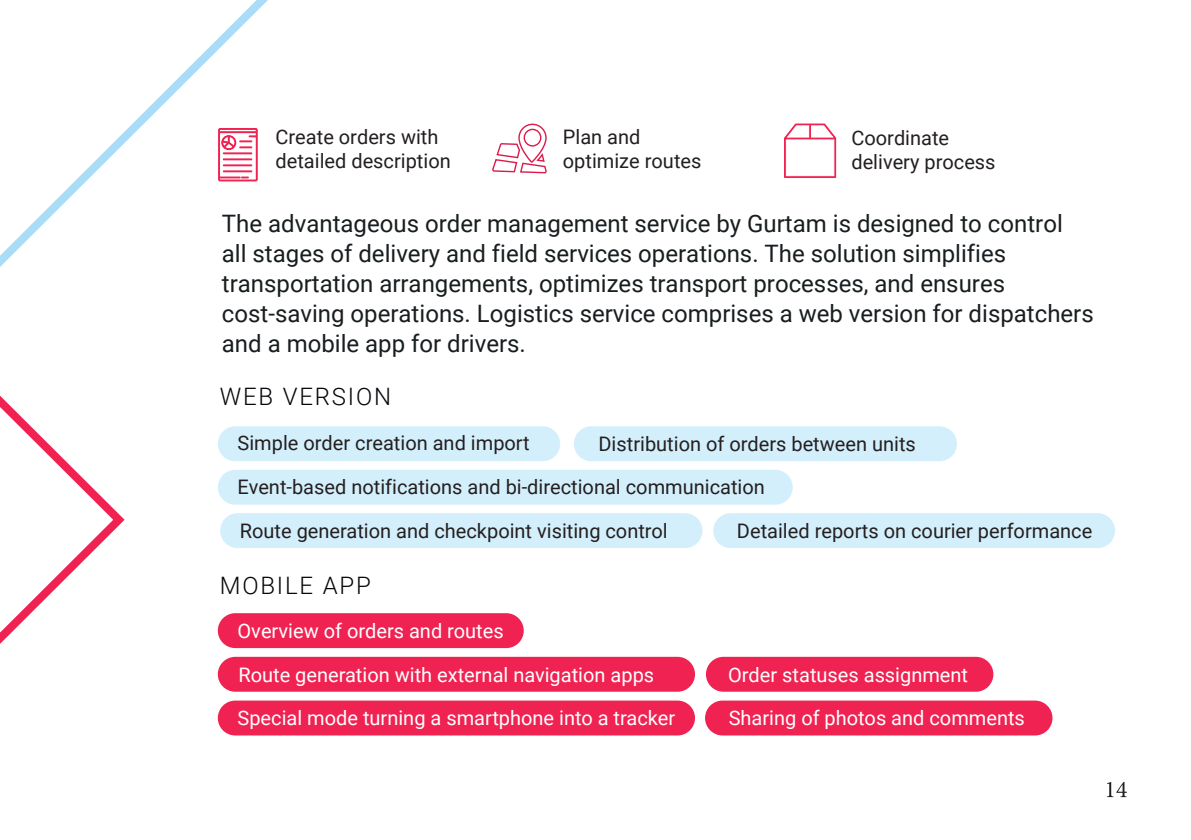
<style>
.page{position:relative;width:1191px;height:840px;background:#fff}
.page>*{position:absolute;margin:0;border:0;box-sizing:border-box;transform-origin:0 0}
.t1{font:24px/30px "Roboto";color:#181d1f}
.t2{font:300 24px "Roboto";letter-spacing:.075em;color:#05050a}
.t3{font:20px/24px "Roboto";color:#241f1f}
.t4{font:20px/43.8px "Roboto";color:#fff}
</style>
<div class="page">
<svg style="left:1107px;top:782px;width:19px;height:14px"></svg>
<svg style="left:784px;top:123px;width:53px;height:55px"></svg>
<svg style="left:0;top:395px;width:125px;height:249px"></svg>
<svg style="left:0;top:0;width:268px;height:267px"></svg>
<div style="left:574px;top:426px;width:383px;height:35px;background:#d4effc;border-radius:17px"></div>
<div style="left:218px;top:613px;width:306px;height:34px;background:#f02252;border-radius:17px"></div>
<div style="left:218px;top:656px;width:477px;height:35px;background:#f02252;border-radius:17px"></div>
<div style="left:218px;top:700px;width:477px;height:35px;background:#f02252;border-radius:17px"></div>
<div style="left:706px;top:656px;width:287px;height:35px;background:#f02252;border-radius:17px"></div>
<div style="left:705px;top:700px;width:347px;height:35px;background:#f02252;border-radius:17px"></div>
<div style="left:220px;top:513px;width:482px;height:34px;background:#d4effc;border-radius:17px"></div>
<div style="left:218px;top:426px;width:342px;height:35px;background:#d4effc;border-radius:17px"></div>
<div style="left:218px;top:469px;width:574px;height:35px;background:#d4effc;border-radius:17px"></div>
<div style="left:713px;top:513px;width:402px;height:34px;background:#d4effc;border-radius:17px"></div>
<svg style="left:218px;top:128px;width:40px;height:53px"></svg>
<svg style="left:492px;top:123px;width:55px;height:51px"></svg>
<p class="t3" style="left:275px;top:124px;width:177px">Create orders with detailed description</p>
<p class="t3" style="left:563px;top:124px;width:140px">Plan and optimize routes</p>
<p class="t3" style="left:851px;top:125px;width:146px">Coordinate delivery process</p>
<p class="t1" style="left:222px;top:208px;width:873px">The advantageous order management service by Gurtam is designed to control<br>all stages of delivery and field services operations. The solution simplifies transportation arrangements, optimizes transport processes, and ensures cost-saving operations. Logistics service comprises a web version for dispatchers and a mobile app for drivers.</p>
<p class="t2" style="left:220px;top:379px;width:173px">WEB VERSION</p>
<p class="t3" style="left:237px;top:420px;width:529px;line-height:43.4px">Simple order creation and import<br>Event-based notifications and bi-directional communication</p>
<p class="t3" style="left:598px;top:431px;width:319px">Distribution of orders between units</p>
<p class="t3" style="left:240px;top:517px;width:429px">Route generation and checkpoint visiting control</p>
<p class="t3" style="left:737px;top:517px;width:357px">Detailed reports on courier performance</p>
<p class="t2" style="left:220px;top:568px;width:152px">MOBILE APP</p>
<p class="t4" style="left:237px;top:607px;width:268px">Overview of orders and routes</p>
<p class="t4" style="left:237px;top:651px;width:439px">Route generation with external navigation apps<br>Special mode turning a smartphone into a tracker</p>
<p class="t4" style="left:728px;top:651px;width:298px">Order statuses assignment<br>Sharing of photos and comments</p>
</div>
